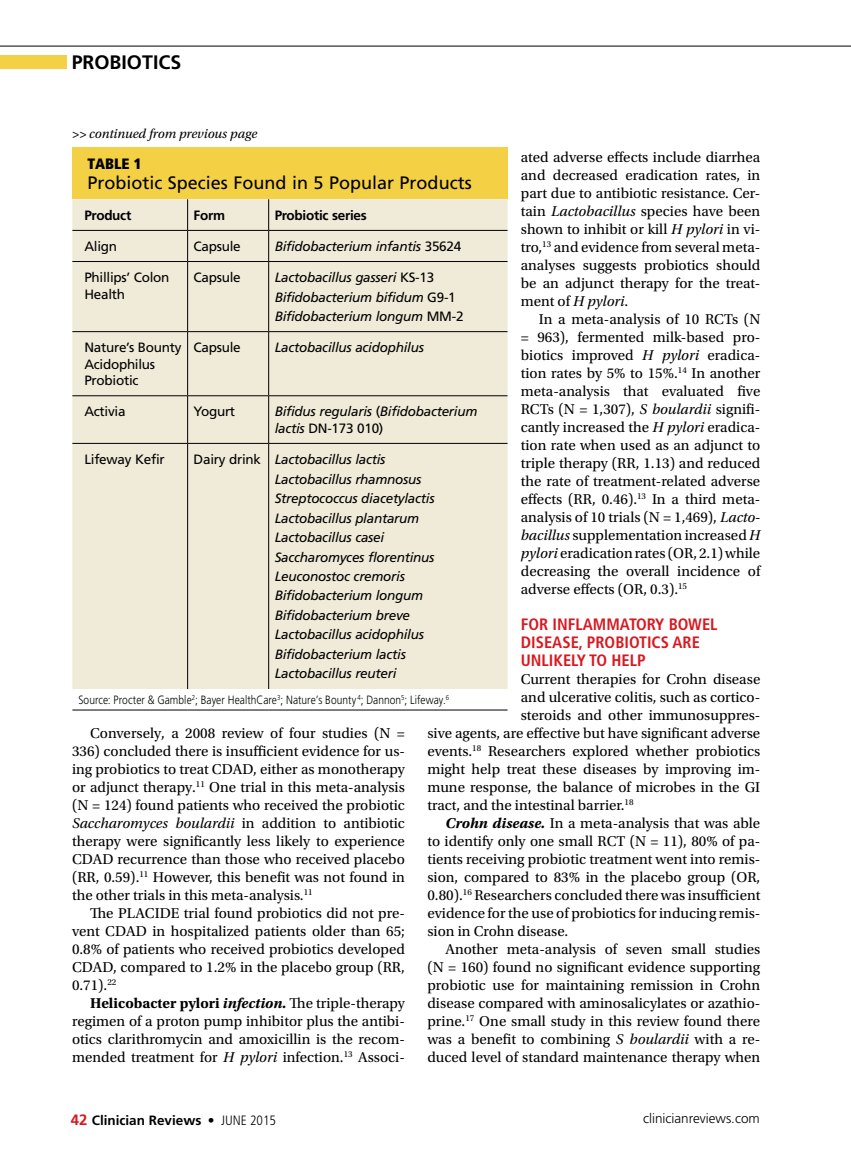
<style>
.page{position:relative;width:851px;height:1161px;background:#fff}
.page>*{position:absolute;margin:0;border:0;box-sizing:border-box;transform-origin:0 0}
.t1{font:700 19.5px "Frutiger LT Std";color:#000}
.t2{font:18px "Frutiger LT Std";color:#000}
.t3{font:700 condensed 16.5px/18px "Frutiger LT Std";color:#d71920}
.t4{font:15px/18px "Utopia Std";color:#000;text-align:justify}
.t5{font:900 condensed 15px "Frutiger LT Std";color:#000}
.t6{font:italic 13.5px/19.5px "Frutiger LT Std";letter-spacing:-.02em;color:#000}
.t7{font:13.5px/16.5px "Frutiger LT Std";letter-spacing:-.02em;color:#000}
.t8{font:700 13.5px "Frutiger LT Std";color:#000}
.t9{font:italic 13.5px "Utopia Std";color:#000}
.t10{font:700 13.5px "Frutiger LT Std";letter-spacing:-.02em;color:#000}
.t11{font:300 13.5px "Frutiger LT Std";color:#000}
.t12{font:300 12px "Frutiger LT Std";letter-spacing:.005em;color:#000;scale:.85 1}
.s1{font-style:italic}
.s2{font-weight:700;font-style:italic}
.s3{font-style:normal}
.s4{font-weight:700}
.s5{font-size:15px;color:#d71920}
.s6{font-weight:400;font-stretch:condensed}
.s7{font-weight:300;font-stretch:condensed}
</style>
<div class="page">
<hr style="left:0;top:46px;width:850px;height:1px;background:#000">
<div style="left:72px;top:148px;width:435px;height:51px;background:#f4d044"></div>
<div style="left:72px;top:199px;width:435px;height:490px;background:#f0ead8"></div>
<hr style="left:187px;top:199px;width:1px;height:31px;background:#000">
<hr style="left:268px;top:199px;width:1px;height:31px;background:#000">
<hr style="left:72px;top:230px;width:116px;height:1px;background:#000">
<hr style="left:188px;top:230px;width:81px;height:1px;background:#000">
<hr style="left:187px;top:231px;width:1px;height:30px;background:#000">
<hr style="left:269px;top:230px;width:238px;height:1px;background:#000">
<hr style="left:268px;top:231px;width:1px;height:30px;background:#000">
<hr style="left:72px;top:261px;width:116px;height:1px;background:#000">
<hr style="left:188px;top:261px;width:81px;height:1px;background:#000">
<hr style="left:187px;top:262px;width:1px;height:69px;background:#000">
<hr style="left:269px;top:261px;width:238px;height:1px;background:#000">
<hr style="left:268px;top:262px;width:1px;height:69px;background:#000">
<hr style="left:72px;top:331px;width:116px;height:1px;background:#000">
<hr style="left:188px;top:331px;width:81px;height:1px;background:#000">
<hr style="left:187px;top:332px;width:1px;height:63px;background:#000">
<hr style="left:269px;top:331px;width:238px;height:1px;background:#000">
<hr style="left:268px;top:332px;width:1px;height:63px;background:#000">
<hr style="left:72px;top:395px;width:116px;height:1px;background:#000">
<hr style="left:188px;top:395px;width:81px;height:1px;background:#000">
<hr style="left:187px;top:396px;width:1px;height:47px;background:#000">
<hr style="left:269px;top:395px;width:238px;height:1px;background:#000">
<hr style="left:268px;top:396px;width:1px;height:47px;background:#000">
<hr style="left:72px;top:443px;width:116px;height:1px;background:#000">
<hr style="left:188px;top:443px;width:81px;height:1px;background:#000">
<hr style="left:187px;top:444px;width:1px;height:245px;background:#000">
<hr style="left:269px;top:443px;width:238px;height:1px;background:#000">
<hr style="left:268px;top:444px;width:1px;height:245px;background:#000">
<hr style="left:72px;top:710px;width:116px;height:1px;background:#000">
<hr style="left:188px;top:710px;width:81px;height:1px;background:#000">
<hr style="left:269px;top:710px;width:238px;height:1px;background:#000">
<div style="left:0;top:55px;width:66px;height:14px;background:#f4d044"></div>
<h1 class="t1" style="left:72px;top:51px;width:111px">Probiotics</h1>
<p class="t9" style="left:72px;top:126px;width:187px">&gt;&gt; continued from previous page</p>
<p class="t4" style="left:521px;top:148px;width:241px">ated adverse effects include diarrhea and decreased eradication rates, in part due to antibiotic resistance. Cer&shy;tain <span class="s1">Lactobacillus</span> species have been shown to inhibit or kill <span class="s1">H pylori</span> in vi&shy;tro,<sup>13</sup> and evidence from several meta&shy;analyses suggests probiotics should be an adjunct therapy for the treat&shy;ment of <span class="s1">H pylori</span>.</p>
<p class="t4" style="left:521px;top:310px;width:241px;text-indent:18px">In a meta-analysis of 10 RCTs (N = 963), fermented milk-based pro&shy;biotics improved <span class="s1">H pylori</span> eradica&shy;tion rates by 5% to 15%.<sup>14</sup> In another meta-analysis that evaluated five RCTs (N = 1,307), <span class="s1">S boulardii</span> signifi&shy;cantly increased the <span class="s1">H pylori</span> eradica&shy;tion rate when used as an adjunct to triple therapy (RR, 1.13) and reduced the rate of treatment-related adverse effects (RR, 0.46).<sup>13</sup> In a third meta&shy;analysis of 10 trials (N = 1,469), <span class="s1">Lacto&shy;bacillus</span> supplementation increased <span class="s1">H pylori</span> eradication rates (OR, 2.1) while decreasing the overall incidence of adverse effects (OR, 0.3).<sup>15</sup></p>
<p class="t3" style="left:521px;top:615px;width:198px">FOR INFLAMMATORY BOWEL<br>DISEASE, PROBIOTICS ARE<br>UNLIKELY TO HELP</p>
<p class="t4" style="left:521px;top:670px;width:241px">Current therapies for Crohn disease</p>
<p class="t4" style="left:521px;top:688px;width:241px">and ulcerative colitis, such as cortico-</p>
<p class="t4" style="left:521px;top:706px;width:241px">steroids and other immunosuppres-</p>
<p class="t4" style="left:427px;top:724px;width:334px">sive agents, are effective but have significant adverse</p>
<p class="t4" style="left:427px;top:742px;width:334px">events.<sup>18</sup> Researchers explored whether probiotics</p>
<p class="t4" style="left:427px;top:760px;width:334px">might help treat these diseases by improving im-</p>
<p class="t4" style="left:427px;top:778px;width:334px">mune response, the balance of microbes in the GI</p>
<p class="t4" style="left:427px;top:796px;width:207px">tract, and the intestinal barrier.<sup>18</sup></p>
<p class="t4" style="left:445px;top:814px;width:316px"><span class="s2">Crohn disease.</span> In a meta-analysis that was able</p>
<p class="t4" style="left:427px;top:832px;width:334px">to identify only one small RCT (N = 11), 80% of pa-</p>
<p class="t4" style="left:427px;top:850px;width:334px">tients receiving probiotic treatment went into remis-</p>
<p class="t4" style="left:427px;top:868px;width:334px">sion, compared to 83% in the placebo group (OR,</p>
<p class="t4" style="left:427px;top:886px;width:334px">0.80).<sup>16</sup> Researchers concluded there was insufficient</p>
<p class="t4" style="left:427px;top:904px;width:334px">evidence for the use of probiotics for inducing remis-</p>
<p class="t4" style="left:427px;top:922px;width:142px">sion in Crohn disease.</p>
<p class="t4" style="left:445px;top:940px;width:316px">Another meta-analysis of seven small studies</p>
<p class="t4" style="left:427px;top:958px;width:334px">(N = 160) found no significant evidence supporting</p>
<p class="t4" style="left:427px;top:976px;width:334px">probiotic use for maintaining remission in Crohn</p>
<p class="t4" style="left:427px;top:994px;width:334px">disease compared with aminosalicylates or azathio-</p>
<p class="t4" style="left:427px;top:1012px;width:334px">prine.<sup>17</sup> One small study in this review found there</p>
<p class="t4" style="left:427px;top:1030px;width:334px">was a benefit to combining <span class="s1">S boulardii</span> with a re-</p>
<p class="t4" style="left:427px;top:1048px;width:334px">duced level of standard maintenance therapy when</p>
<p class="t5" style="left:87px;top:155px;width:56px">Table 1</p>
<p class="t2" style="left:87px;top:172px;width:386px">Probiotic Species Found in 5 Popular Products</p>
<p class="t10" style="left:84px;top:207px;width:48px">Product</p>
<p class="t10" style="left:194px;top:207px;width:33px">Form</p>
<p class="t10" style="left:275px;top:207px;width:94px">Probiotic series</p>
<p class="t7" style="left:84px;top:238px;width:34px">Align</p>
<p class="t7" style="left:194px;top:238px;width:49px">Capsule</p>
<p class="t6" style="left:275px;top:237px;width:188px">Bifidobacterium infantis <span class="s3">35624</span></p>
<p class="t7" style="left:84px;top:269px;width:87px">Phillips’ Colon<br>Health</p>
<p class="t7" style="left:194px;top:269px;width:49px">Capsule</p>
<p class="t6" style="left:275px;top:268px;width:190px">Lactobacillus gasseri <span class="s3">KS-13<br></span>Bifidobacterium bifidum <span class="s3">G9-1<br></span>Bifidobacterium longum <span class="s3">MM-2</span></p>
<p class="t7" style="left:84px;top:339px;width:99px">Nature’s Bounty<br>Acidophilus<br>Probiotic</p>
<p class="t7" style="left:194px;top:339px;width:49px">Capsule</p>
<p class="t6" style="left:275px;top:338px;width:151px">Lactobacillus acidophilus</p>
<p class="t7" style="left:84px;top:404px;width:43px">Activia</p>
<p class="t7" style="left:194px;top:404px;width:43px">Yogurt</p>
<p class="t6" style="left:275px;top:404px;width:204px;line-height:16.5px">Bifidus regularis <span class="s3">(</span>Bifidobacterium lactis <span class="s3">DN-173 010)</span></p>
<p class="t7" style="left:84px;top:451px;width:82px">Lifeway Kefir</p>
<p class="t6" style="left:275px;top:450px;width:161px;text-indent:-81px"><span class="s3">Dairy drink</span> Lactobacillus lactis<br>Lactobacillus rhamnosus<br>Streptococcus diacetylactis<br>Lactobacillus plantarum<br>Lactobacillus casei<br>Saccharomyces florentinus<br>Leuconostoc cremoris<br>Bifidobacterium longum<br>Bifidobacterium breve<br>Lactobacillus acidophilus<br>Bifidobacterium lactis<br>Lactobacillus reuteri</p>
<p class="t12" style="left:78px;top:693px;width:438px">Source: Procter &amp; Gamble<sup>2</sup>; Bayer HealthCare<sup>3</sup>; Nature’s Bounty <sup>4</sup>; Dannon<sup>5</sup>; Lifeway.<sup>6</sup></p>
<p class="t4" style="left:72px;top:724px;width:334px;text-indent:18px">Conversely, a 2008 review of four studies (N = 336) concluded there is insufficient evidence for us&shy;ing probiotics to treat CDAD, either as monotherapy or adjunct therapy.<sup>11</sup> One trial in this meta-analysis (N = 124) found patients who received the probiotic <span class="s1">Saccharomyces boulardii</span> in addition to antibiotic therapy were significantly less likely to experience CDAD recurrence than those who received placebo (RR, 0.59).<sup>11</sup> However, this benefit was not found in the other trials in this meta-analysis.<sup>11</sup></p>
<p class="t4" style="left:72px;top:904px;width:334px;text-indent:18px">The PLACIDE trial found probiotics did not pre&shy;vent CDAD in hospitalized patients older than 65; 0.8% of patients who received probiotics developed CDAD, compared to 1.2% in the placebo group (RR, 0.71).<sup>22</sup></p>
<p class="t4" style="left:72px;top:994px;width:334px;text-indent:18px"><span class="s4">Helicobacter pylori</span> <span class="s2">infection.</span> The triple-therapy regimen of a proton pump inhibitor plus the antibi&shy;otics clarithromycin and amoxicillin is the recom&shy;mended treatment for <span class="s1">H pylori</span> infection.<sup>13</sup> Associ-</p>
<p class="t8" style="left:71px;top:1112px;width:206px"><span class="s5">42</span> Clinician Reviews <span class="s6">•</span> <span class="s7">JUNE 2015</span></p>
<p class="t11" style="left:643px;top:1111px;width:118px">clinicianreviews.com</p>
</div>
